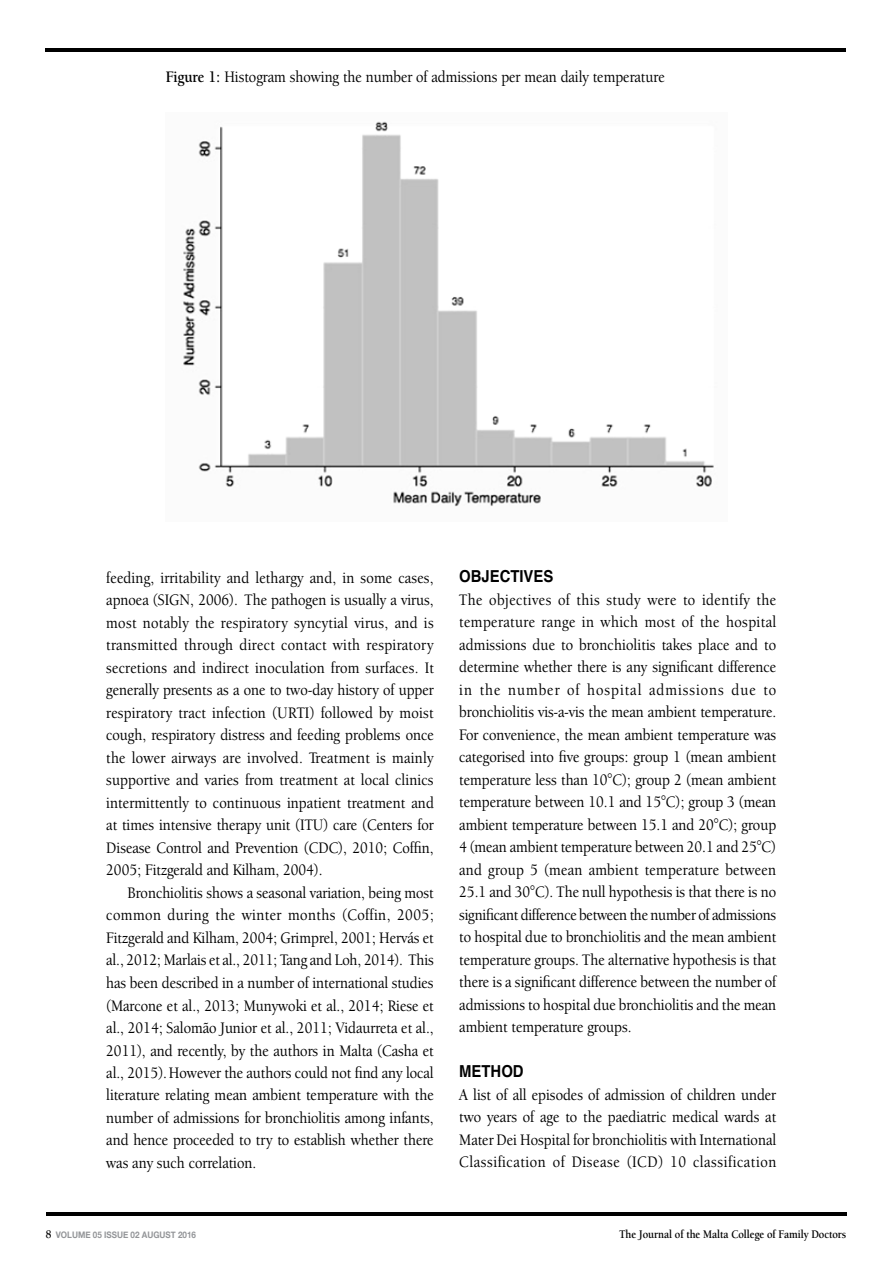
<style>
.page{position:relative;width:893px;height:1263px;background:#fff}
.page>*{position:absolute;margin:0;border:0;box-sizing:border-box;transform-origin:0 0}
.t1{font:500 16.5px/22.5px "Berkeley Oldstyle IT Cby BT";color:#000;text-align:justify;scale:.9 1}
.t2{font:700 16.5px "Helvetica";color:#000;scale:.9 1}
.t3{font:700 12px "Berkeley Oldstyle IT Cby BT";color:#000;scale:.9 1}
.t4{font:700 9px "Helvetica Neue";color:#939598;scale:.9 1}
.s1{font-weight:700}
.s2{font-family:"Berkeley Oldstyle IT Cby BT";font-size:12px;color:#000}
</style>
<div class="page">
<hr style="left:46px;top:1212px;width:800px;height:4px;background:#000">
<hr style="left:46px;top:48px;width:800px;height:4px;background:#000">
<img style="left:183px;top:121px;width:531px;height:386px">
<p class="t1" style="left:166px;top:65px;width:556px"><span class="s1">Figure 1:</span> Histogram showing the number of admissions per mean daily temperature</p>
<p class="t1" style="left:106px;top:566px;width:366px">feeding, irritability and lethargy and, in some cases, apnoea (SIGN, 2006). The pathogen is usually a virus, most notably the respiratory syncytial virus, and is transmitted through direct contact with respiratory secretions and indirect inoculation from surfaces. It generally presents as a one to two-day history of upper respiratory tract infection (URTI) followed by moist cough, respiratory distress and feeding problems once the lower airways are involved. Treatment is mainly supportive and varies from treatment at local clinics intermittently to continuous inpatient treatment and at times intensive therapy unit (ITU) care (Centers for Disease Control and Prevention (CDC), 2010; Coffin, 2005; Fitzgerald and Kilham, 2004).</p>
<p class="t1" style="left:106px;top:881px;width:365px;text-indent:21px">Bronchiolitis shows a seasonal variation, being most common during the winter months (Coffin, 2005; Fitzgerald and Kilham, 2004; Grimprel, 2001; Hervás et al., 2012; Marlais et al., 2011; Tang and Loh, 2014). This has been described in a number of international studies (Marcone et al., 2013; Munywoki et al., 2014; Riese et al., 2014; Salomão Junior et al., 2011; Vidaurreta et al., 2011), and recently, by the authors in Malta (Casha et al., 2015).However the authors could not find any local literature relating mean ambient temperature with the number of admissions for bronchiolitis among infants, and hence proceeded to try to establish whether there was any such correlation.</p>
<p class="t2" style="left:459px;top:563px;width:106px">OBJECTIVES</p>
<p class="t1" style="left:459px;top:588px;width:354px">The objectives of this study were to identify the temperature range in which most of the hospital admissions due to bronchiolitis takes place and to determine whether there is any significant difference in the number of hospital admissions due to bronchiolitis vis-a-vis the mean ambient temperature.<br>For convenience, the mean ambient temperature was categorised into five groups: group 1 (mean ambient temperature less than 10°C); group 2 (mean ambient temperature between 10.1 and 15°C); group 3 (mean ambient temperature between 15.1 and 20°C); group 4 (mean ambient temperature between 20.1 and 25°C) and group 5 (mean ambient temperature between 25.1 and 30°C). The null hypothesis is that there is no significant difference between the number of admissions to hospital due to bronchiolitis and the mean ambient temperature groups. The alternative hypothesis is that there is a significant difference between the number of admissions to hospital due bronchiolitis and the mean ambient temperature groups.</p>
<p class="t2" style="left:459px;top:1058px;width:73px">METHOD</p>
<p class="t1" style="left:459px;top:1083px;width:354px">A list of all episodes of admission of children under two years of age to the paediatric medical wards at Mater Dei Hospital for bronchiolitis with International Classification of Disease (ICD) 10 classification</p>
<p class="t4" style="left:46px;top:1228px;width:169px"><span class="s2">8</span> VOLUME 05 ISSUE 02 AUGUST 2016</p>
<p class="t3" style="left:620px;top:1227px;width:253px">The Journal of the Malta College of Family Doctors</p>
</div>
